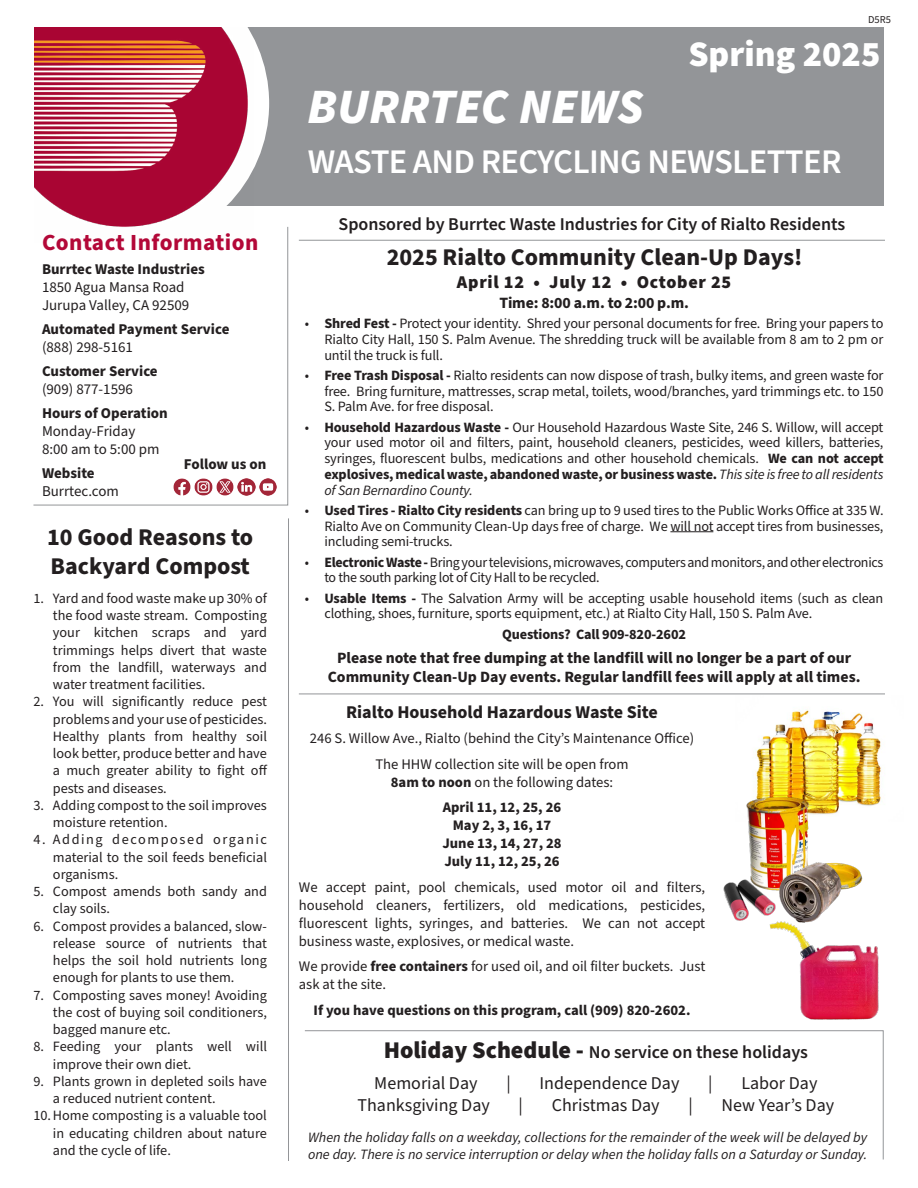
<style>
.page{position:relative;width:918px;height:1188px;background:#fff}
.page>*{position:absolute;margin:0;border:0;box-sizing:border-box;transform-origin:0 0}
.t1{font:italic 900 49.5px "Source Sans Pro";color:#fff}
.t2{font:900 36px "Source Sans Pro";color:#fff}
.t3{font:600 34.5px "Source Sans Pro";letter-spacing:-.02em;color:#fff}
.t4{font:700 24px/28.8px "Source Sans Pro";color:#231f20}
.t5{font:700 23.1px "Source Sans Pro";letter-spacing:.02em;color:#b30838}
.t6{font:600 18px/31.5px "Source Sans Pro";color:#231f20}
.t7{font:18px "Source Sans Pro";color:#231f20}
.t8{font:700 18px "Source Sans Pro";color:#231f20}
.t9{font:900 18px "Source Sans Pro";letter-spacing:.04em;color:#231f20}
.t10{font:700 15.75px/18.9px "Source Sans Pro";color:#231f20;text-align:center}
.t11{font:15px/18px "Source Sans Pro";color:#231f20}
.t12{font:700 15px "Source Sans Pro";color:#231f20}
.t13{font:14.7px/18px "Source Sans Pro";color:#231f20;text-align:center}
.t14{font:700 14.7px/18px "Source Sans Pro";color:#231f20;text-align:center}
.t15{font:14.25px/17.2px "Source Sans Pro";letter-spacing:-.01em;color:#231f20;text-align:justify}
.t16{font:italic 14.25px/17.1px "Source Sans Pro";color:#231f20}
.t17{font:700 14.25px "Source Sans Pro";letter-spacing:-.01em;color:#231f20}
.t18{font:10.5px "Source Sans Pro";color:#231f20}
.s1{font-weight:700}
.s2{font-style:italic}
.s3{font-weight:400}
.s4{font-weight:900;font-size:24px}
</style>
<div class="page">
<div style="left:0;top:0;width:918px;height:205px;background:#939598"></div>
<svg style="left:254px;top:39px;width:15px;height:167px;fill:#fcfcfc"></svg>
<img style="left:33px;top:27px;width:221px;height:199px">
<div style="left:885px;top:0;width:33px;height:233px;background:#fff"></div>
<div style="left:0;top:0;width:33px;height:251px;background:#fff"></div>
<div style="left:0;top:0;width:918px;height:27px;background:#fff"></div>
<hr style="left:299px;top:240px;width:586px;height:1px;background:#939598">
<hr style="left:299px;top:694px;width:586px;height:1px;background:#939598">
<hr style="left:288px;top:518px;width:1px;height:643px;background:#939598">
<svg style="left:304px;top:1030px;width:580px;height:130px"></svg>
<svg style="left:33px;top:226px;width:256px;height:280px"></svg>
<img style="left:173px;top:478px;width:18px;height:18px">
<img style="left:195px;top:478px;width:17px;height:18px">
<img style="left:216px;top:478px;width:18px;height:18px">
<img style="left:238px;top:478px;width:17px;height:18px">
<img style="left:259px;top:478px;width:18px;height:18px">
<hr style="left:670px;top:531px;width:43px;height:1px;background:#231f20">
<img style="left:755px;top:710px;width:126px;height:95px">
<img style="left:746px;top:788px;width:129px;height:102px">
<img style="left:723px;top:874px;width:49px;height:47px">
<img style="left:761px;top:914px;width:118px;height:106px">
<img style="left:772px;top:821px;width:72px;height:108px">
<h3 class="t5" style="left:42px;top:227px;width:218px">Contact Information</h3>
<p class="t12" style="left:42px;top:259px;width:164px">Burrtec Waste Industries</p>
<p class="t11" style="left:42px;top:279px;width:149px">1850 Agua Mansa Road<br>Jurupa Valley, CA 92509</p>
<p class="t12" style="left:42px;top:319px;width:189px">Automated Payment Service</p>
<p class="t11" style="left:42px;top:339px;width:93px">(888) 298-5161</p>
<p class="t12" style="left:42px;top:361px;width:117px">Customer Service</p>
<p class="t11" style="left:42px;top:380px;width:93px">(909) 877-1596</p>
<p class="t12" style="left:42px;top:403px;width:127px">Hours of Operation</p>
<p class="t11" style="left:42px;top:422px;width:119px">Monday-Friday<br>8:00 am to 5:00 pm</p>
<p class="t12" style="left:42px;top:463px;width:54px">Website</p>
<p class="t11" style="left:42px;top:482px;width:78px">Burrtec.com</p>
<p class="t12" style="left:184px;top:454px;width:84px">Follow us on</p>
<h3 class="t4" style="left:47px;top:523px;width:208px">10 Good Reasons to<br>Backyard Compost</h3>
<p class="t15" style="left:53px;top:590px;width:216px;text-indent:-19px">1. Yard and food waste make up 30% of the food waste stream. Composting your kitchen scraps and yard trimmings helps divert that waste from the landfill, waterways and water treatment facilities.</p>
<p class="t15" style="left:53px;top:693px;width:216px;text-indent:-19px">2. You will significantly reduce pest problems and your use of pesticides.<br>Healthy plants from healthy soil look better, produce better and have a much greater ability to fight off pests and diseases.</p>
<p class="t15" style="left:53px;top:797px;width:216px;text-indent:-19px">3. Adding compost to the soil improves moisture retention.</p>
<p class="t15" style="left:53px;top:831px;width:216px;text-indent:-19px">4. Adding decomposed organic material to the soil feeds beneficial organisms.</p>
<p class="t15" style="left:53px;top:883px;width:216px;text-indent:-19px">5. Compost amends both sandy and clay soils.</p>
<p class="t15" style="left:53px;top:918px;width:216px;text-indent:-19px">6. Compost provides a balanced, slow&shy;release source of nutrients that helps the soil hold nutrients long enough for plants to use them.</p>
<p class="t15" style="left:53px;top:987px;width:216px;text-indent:-19px">7. Composting saves money! Avoiding the cost of buying soil conditioners, bagged manure etc.</p>
<p class="t15" style="left:53px;top:1039px;width:216px;text-indent:-19px">8. Feeding your plants well will improve their own diet.</p>
<p class="t15" style="left:33px;top:1073px;width:235px">9. Plants grown in depleted soils have</p>
<p class="t15" style="left:53px;top:1090px;width:164px">a reduced nutrient content.</p>
<p class="t15" style="left:33px;top:1108px;width:235px">10.Home composting is a valuable tool</p>
<p class="t15" style="left:53px;top:1125px;width:216px">in educating children about nature</p>
<p class="t15" style="left:53px;top:1142px;width:120px">and the cycle of life.</p>
<p class="t18" style="left:868px;top:13px;width:24px">D5R5</p>
<h2 class="t2" style="left:688px;top:29px;width:194px">Spring 2025</h2>
<h1 class="t1" style="left:307px;top:72px;width:338px">BURRTEC NEWS</h1>
<h3 class="t3" style="left:308px;top:138px;width:535px">WASTE AND RECYCLING NEWSLETTER</h3>
<p class="t6" style="left:339px;top:209px;width:508px">Sponsored by Burrtec Waste Industries for City of Rialto Residents</p>
<h3 class="t4" style="left:387px;top:243px;width:417px">2025 Rialto Community Clean-Up Days!</h3>
<p class="t9" style="left:457px;top:270px;width:276px">April 12 • July 12 • October 25</p>
<p class="t10" style="left:499px;top:294px;width:191px">Time: 8:00 a.m. to 2:00 p.m.</p>
<p class="t15" style="left:324px;top:316px;width:561px;line-height:15.8px;text-indent:-19px">• <span class="s1">Shred Fest -</span> Protect your identity. Shred your personal documents for free. Bring your papers to Rialto City Hall, 150 S. Palm Avenue. The shredding truck will be available from 8 am to 2 pm or until the truck is full.</p>
<p class="t15" style="left:324px;top:368px;width:561px;line-height:15.8px;text-indent:-19px">• <span class="s1">Free Trash Disposal -</span> Rialto residents can now dispose of trash, bulky items, and green waste for free. Bring furniture, mattresses, scrap metal, toilets, wood/branches, yard trimmings etc. to 150<br>S. Palm Ave. for free disposal.</p>
<p class="t15" style="left:324px;top:420px;width:561px;line-height:15.8px;text-indent:-19px">• <span class="s1">Household Hazardous Waste -</span> Our Household Hazardous Waste Site, 246 S. Willow, will accept your used motor oil and filters, paint, household cleaners, pesticides, weed killers, batteries, syringes, fluorescent bulbs, medications and other household chemicals. <span class="s1">We can not accept explosives, medical waste, abandoned waste, or business waste.</span> <span class="s2">This site is free to all residents of San Bernardino County.</span></p>
<p class="t15" style="left:324px;top:503px;width:561px;line-height:15.8px;text-indent:-19px">• <span class="s1">Used Tires - Rialto City residents</span> can bring up to 9 used tires to the Public Works Office at 335 W.<br>Rialto Ave on Community Clean-Up days free of charge. We will not accept tires from businesses, including semi-trucks.</p>
<p class="t15" style="left:324px;top:555px;width:561px;line-height:15.8px;text-indent:-19px">• <span class="s1">Electronic Waste -</span> Bring your televisions, microwaves, computers and monitors, and other electronics to the south parking lot of City Hall to be recycled.</p>
<p class="t15" style="left:324px;top:591px;width:561px;line-height:15.8px;text-indent:-19px">• <span class="s1">Usable Items -</span> The Salvation Army will be accepting usable household items (such as clean clothing, shoes, furniture, sports equipment, etc.) at Rialto City Hall, 150 S. Palm Ave.</p>
<p class="t17" style="left:502px;top:624px;width:185px">Questions? Call 909-820-2602</p>
<p class="t10" style="left:328px;top:648px;width:534px">Please note that free dumping at the landfill will no longer be a part of our<br>Community Clean-Up Day events. Regular landfill fees will apply at all times.</p>
<p class="t8" style="left:346px;top:699px;width:313px">Rialto Household Hazardous Waste Site</p>
<p class="t13" style="left:310px;top:726px;width:386px;line-height:25.5px">246 S. Willow Ave., Rialto (behind the City’s Maintenance Office)<br>The HHW collection site will be open from</p>
<p class="t14" style="left:391px;top:769px;width:224px;line-height:25.5px">8am to noon <span class="s3">on the following dates:<br></span>April 11, 12, 25, 26</p>
<p class="t14" style="left:442px;top:817px;width:121px">May 2, 3, 16, 17<br>June 13, 14, 27, 28<br>July 11, 12, 25, 26</p>
<p class="t13" style="left:299px;top:878px;width:408px;text-align:justify">We accept paint, pool chemicals, used motor oil and filters, household cleaners, fertilizers, old medications, pesticides, fluorescent lights, syringes, and batteries. We can not accept business waste, explosives, or medical waste.</p>
<p class="t13" style="left:299px;top:958px;width:408px;text-align:left">We provide <span class="s1">free containers</span> for used oil, and oil filter buckets. Just ask at the site.</p>
<p class="t14" style="left:314px;top:1001px;width:378px">If you have questions on this program, call (909) 820-2602.</p>
<p class="t6" style="left:374px;top:1037px;width:435px;text-indent:9px"><span class="s4">Holiday Schedule -</span> No service on these holidays<br><span class="s3">Memorial Day</span></p>
<p class="t7" style="left:506px;top:1071px;width:6px">|</p>
<p class="t7" style="left:540px;top:1071px;width:141px">Independence Day</p>
<p class="t7" style="left:708px;top:1071px;width:6px">|</p>
<p class="t7" style="left:741px;top:1071px;width:77px">Labor Day</p>
<p class="t7" style="left:358px;top:1093px;width:134px">Thanksgiving Day</p>
<p class="t7" style="left:519px;top:1093px;width:6px">|</p>
<p class="t7" style="left:552px;top:1093px;width:109px">Christmas Day</p>
<p class="t7" style="left:688px;top:1093px;width:6px">|</p>
<p class="t7" style="left:722px;top:1093px;width:114px">New Year’s Day</p>
<p class="t16" style="left:308px;top:1129px;width:561px">When the holiday falls on a weekday, collections for the remainder of the week will be delayed by one day. There is no service interruption or delay when the holiday falls on a Saturday or Sunday.</p>
</div>
